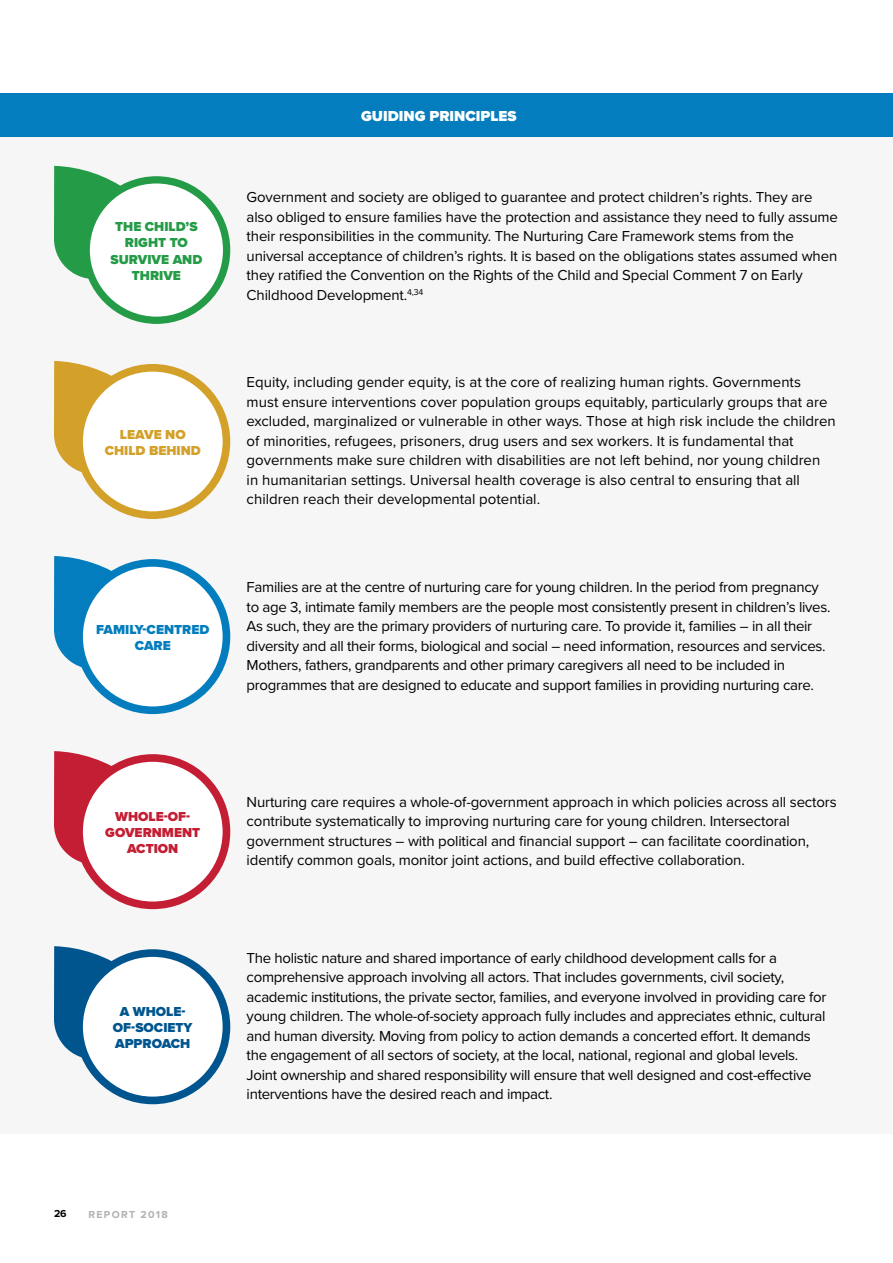
<style>
.page{position:relative;width:893px;height:1263px;background:#fff}
.page>*{position:absolute;margin:0;border:0;box-sizing:border-box;transform-origin:0 0}
.t1{font:15px/19.5px "Proxima Nova";letter-spacing:-.01em;color:#000}
.t2{font:900 15px "Proxima Nova";color:#fff}
.t3{font:900 13.5px/16.2px "Proxima Nova";color:#249b47;text-align:center}
.t4{font:900 13.5px/16.2px "Proxima Nova";color:#c31e33;text-align:center}
.t5{font:900 13.5px/16.2px "Proxima Nova";color:#01558e;text-align:center}
.t6{font:900 13.5px/16.2px "Proxima Nova";color:#037dbd;text-align:center}
.t7{font:900 13.5px/16.2px "Proxima Nova";color:#d3a029;text-align:center}
.t8{font:700 10.5px "Proxima Nova";letter-spacing:.125em;color:#b3b2b2}
.t9{font:700 10.5px "Proxima Nova";color:#000}
</style>
<div class="page">
<div style="left:0;top:137px;width:893px;height:996px;background:#f6f6f6"></div>
<svg style="left:54px;top:556px;width:123px;height:120px"></svg>
<div style="left:79px;top:563px;width:147px;height:147px;background:#fff;border-radius:50%"></div>
<div style="left:75px;top:559px;width:155px;height:155px;border:8px solid #037dbd;border-radius:50%"></div>
<svg style="left:54px;top:751px;width:123px;height:120px"></svg>
<div style="left:79px;top:758px;width:147px;height:147px;background:#fff;border-radius:50%"></div>
<div style="left:75px;top:754px;width:155px;height:155px;border:8px solid #c31e33;border-radius:50%"></div>
<svg style="left:54px;top:166px;width:122px;height:120px"></svg>
<div style="left:86px;top:180px;width:141px;height:140px;background:#fff;border-radius:50%"></div>
<div style="left:83px;top:176px;width:147px;height:148px;border:7px solid #249b47;border-radius:50%"></div>
<svg style="left:54px;top:361px;width:123px;height:120px"></svg>
<div style="left:79px;top:368px;width:147px;height:147px;background:#fff;border-radius:50%"></div>
<div style="left:75px;top:364px;width:155px;height:155px;border:8px solid #d3a029;border-radius:50%"></div>
<svg style="left:54px;top:946px;width:119px;height:120px"></svg>
<div style="left:79px;top:953px;width:147px;height:147px;background:#fff;border-radius:50%"></div>
<div style="left:75px;top:949px;width:155px;height:155px;border:8px solid #01558e;border-radius:50%"></div>
<div style="left:0;top:93px;width:893px;height:44px;background:#037dbd"></div>
<p class="t3" style="left:110px;top:219px;width:93px">THE CHILD’S<br>RIGHT TO<br>SURVIVE AND<br>THRIVE</p>
<p class="t7" style="left:105px;top:427px;width:98px">LEAVE NO<br>CHILD BEHIND</p>
<p class="t6" style="left:96px;top:622px;width:115px">FAMILY-CENTRED<br>CARE</p>
<p class="t2" style="left:361px;top:107px;width:157px">GUIDING PRINCIPLES</p>
<p class="t1" style="left:247px;top:187px;width:593px">Government and society are obliged to guarantee and protect children’s rights. They are also obliged to ensure families have the protection and assistance they need to fully assume their responsibilities in the community. The Nurturing Care Framework stems from the universal acceptance of children’s rights. It is based on the obligations states assumed when they ratified the Convention on the Rights of the Child and Special Comment 7 on Early Childhood Development.<sup>4,34</sup></p>
<p class="t1" style="left:247px;top:372px;width:591px">Equity, including gender equity, is at the core of realizing human rights. Governments must ensure interventions cover population groups equitably, particularly groups that are excluded, marginalized or vulnerable in other ways. Those at high risk include the children of minorities, refugees, prisoners, drug users and sex workers. It is fundamental that governments make sure children with disabilities are not left behind, nor young children<br>in humanitarian settings. Universal health coverage is also central to ensuring that all children reach their developmental potential.</p>
<p class="t1" style="left:247px;top:577px;width:585px">Families are at the centre of nurturing care for young children. In the period from pregnancy to age 3, intimate family members are the people most consistently present in children’s lives.<br>As such, they are the primary providers of nurturing care. To provide it, families – in all their diversity and all their forms, biological and social – need information, resources and services.<br>Mothers, fathers, grandparents and other primary caregivers all need to be included in programmes that are designed to educate and support families in providing nurturing care.</p>
<p class="t4" style="left:105px;top:809px;width:97px">WHOLE-OF-<br>GOVERNMENT<br>ACTION</p>
<p class="t5" style="left:113px;top:1004px;width:81px">A WHOLE-<br>OF-SOCIETY<br>APPROACH</p>
<p class="t1" style="left:247px;top:791px;width:592px">Nurturing care requires a whole-of-government approach in which policies across all sectors contribute systematically to improving nurturing care for young children. Intersectoral government structures – with political and financial support – can facilitate coordination, identify common goals, monitor joint actions, and build effective collaboration.</p>
<p class="t1" style="left:247px;top:947px;width:581px">The holistic nature and shared importance of early childhood development calls for a comprehensive approach involving all actors. That includes governments, civil society, academic institutions, the private sector, families, and everyone involved in providing care for young children. The whole-of-society approach fully includes and appreciates ethnic, cultural and human diversity. Moving from policy to action demands a concerted effort. It demands the engagement of all sectors of society, at the local, national, regional and global levels.<br>Joint ownership and shared responsibility will ensure that well designed and cost-effective interventions have the desired reach and impact.</p>
<p class="t9" style="left:54px;top:1206px;width:14px">26</p>
<p class="t8" style="left:88px;top:1206px;width:81px">REPORT 2018</p>
</div>
